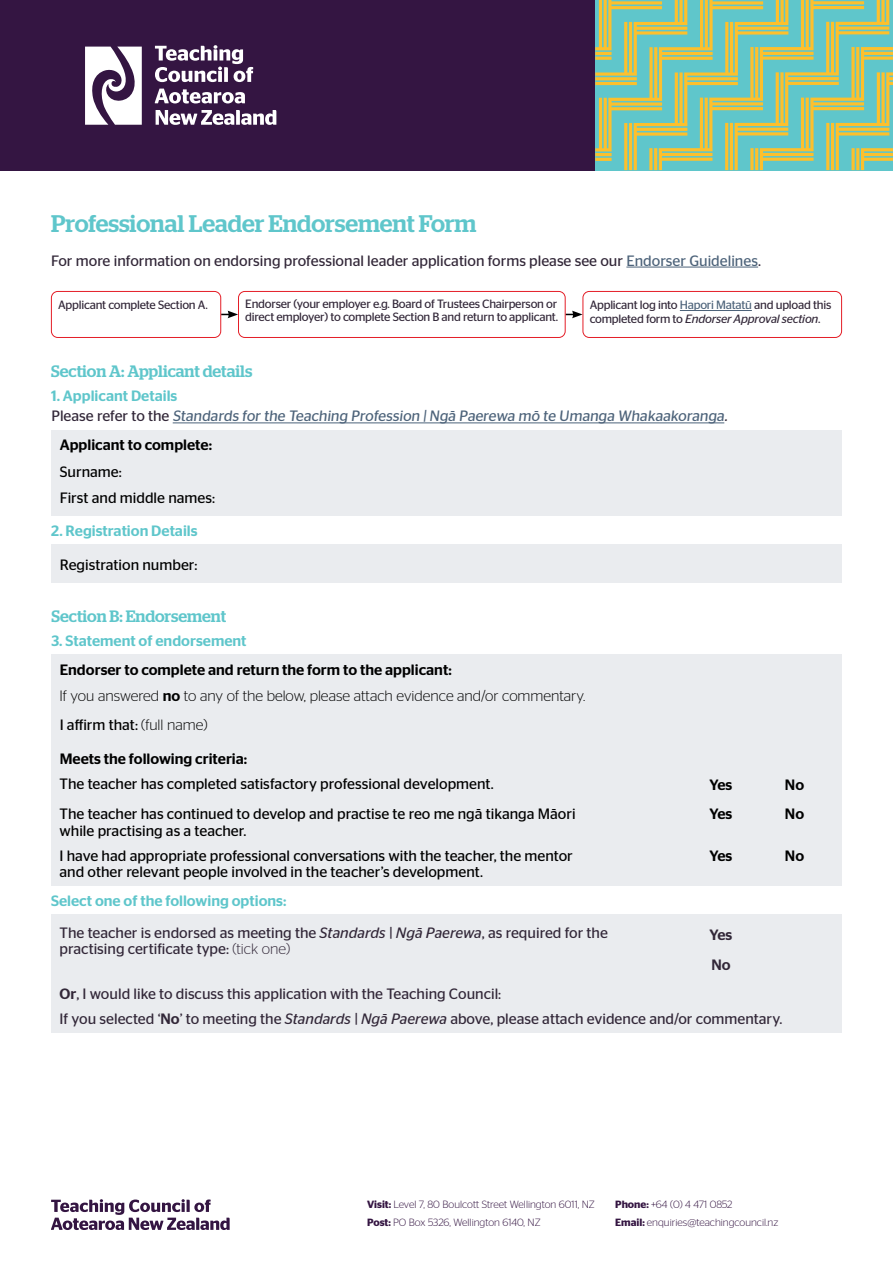
<style>
.page{position:relative;width:893px;height:1263px;background:#fff}
.page>*{position:absolute;margin:0;border:0;box-sizing:border-box;transform-origin:0 0}
.t1{font:500 24px "Stag";letter-spacing:-.005em;color:#5fc6cb}
.t2{font:500 16.5px "Stag";color:#5fc6cb}
.t3{font:15px/31.5px "Stag Sans";color:#322738}
.t4{font:15px/16.5px "Stag Sans";color:#000}
.t5{font:500 15px "Stag Sans";color:#000}
.t6{font:15px "Stag Sans";color:#4d637a}
.t7{font:300 15px "Stag Sans";color:#000}
.t8{font:500 15px "Stag Sans";color:#5fc6cb}
.t9{font:500 15px/29.7px "Stag Sans";color:#322738}
.t10{font:12px/13.5px "Stag Sans";letter-spacing:-.02em;color:#322738}
.t11{font:300 10.5px/18px "Stag Sans";color:#341542}
.s1{color:#4d637a}
.s2{font-style:italic}
.s3{color:#322738}
.s4{font-weight:500}
.s5{font-weight:300}
.s6{font-weight:500;color:#5fc6cb}
.s7{font-weight:600}
</style>
<div class="page">
<div style="left:51px;top:430px;width:791px;height:86px;background:#eaecef"></div>
<div style="left:51px;top:655px;width:791px;height:231px;background:#eaecef"></div>
<div style="left:51px;top:915px;width:791px;height:118px;background:#eaecef"></div>
<div style="left:51px;top:545px;width:791px;height:38px;background:#eaecef"></div>
<svg style="left:221px;top:311px;width:17px;height:7px"></svg>
<div style="left:51px;top:291px;width:170px;height:47px;border:1px solid #e41e27;border-radius:6px"></div>
<hr style="left:680px;top:310px;width:72px;height:1px;background:#4d637a">
<div style="left:583px;top:291px;width:259px;height:47px;border:1px solid #e41e27;border-radius:6px"></div>
<svg style="left:566px;top:311px;width:17px;height:7px"></svg>
<div style="left:238px;top:291px;width:328px;height:47px;border:1px solid #e41e27;border-radius:6px"></div>
<hr style="left:173px;top:422px;width:551px;height:1px;background:#4d637a">
<hr style="left:626px;top:267px;width:132px;height:1px;background:#4d637a">
<div style="left:0;top:0;width:595px;height:170px;background:#341542"></div>
<svg style="left:156px;top:110px;width:120px;height:15px"></svg>
<svg style="left:155px;top:89px;width:90px;height:14px"></svg>
<svg style="left:155px;top:45px;width:98px;height:37px"></svg>
<svg style="left:85px;top:47px;width:57px;height:78px"></svg>
<svg style="left:595px;top:0;width:298px;height:170px;fill:#5fc6cb"></svg>
<svg style="left:51px;top:1199px;width:179px;height:31px"></svg>
<h1 class="t1" style="left:51px;top:209px;width:427px">Professional Leader Endorsement Form</h1>
<p class="t3" style="left:51px;top:244px;width:712px">For more information on endorsing professional leader application forms please see our <span class="s1">Endorser Guidelines</span>.</p>
<p class="t10" style="left:245px;top:297px;width:315px">Endorser (your employer e.g. Board of Trustees Chairperson or direct employer) to complete Section B and return to applicant.</p>
<p class="t10" style="left:58px;top:298px;width:151px">Applicant complete Section A.</p>
<p class="t10" style="left:590px;top:298px;width:243px">Applicant log into <span class="s1">Hapori Matatū</span> and upload this completed form to <span class="s2">Endorser Approval section</span>.</p>
<p class="t2" style="left:51px;top:361px;width:203px">Section A: Applicant details</p>
<p class="t8" style="left:51px;top:387px;width:128px">1. Applicant Details</p>
<p class="t6" style="left:51px;top:408px;width:679px"><span class="s3">Please refer to the</span> Standards for the Teaching Profession | Ngā Paerewa mō te Umanga Whakaakoranga<span class="s3">.</span></p>
<p class="t5" style="left:60px;top:436px;width:154px">Applicant to complete:</p>
<p class="t4" style="left:60px;top:489px;width:157px">First and middle names:</p>
<p class="t4" style="left:60px;top:463px;width:64px">Surname:</p>
<p class="t8" style="left:51px;top:522px;width:148px">2. Registration Details</p>
<p class="t4" style="left:60px;top:556px;width:139px">Registration number:</p>
<p class="t2" style="left:51px;top:606px;width:176px">Section B: Endorsement</p>
<p class="t8" style="left:51px;top:632px;width:197px">3. Statement of endorsement</p>
<p class="t5" style="left:60px;top:661px;width:394px">Endorser to complete and return the form to the applicant:</p>
<p class="t7" style="left:60px;top:687px;width:527px">If you answered <span class="s4">no</span> to any of the below, please attach evidence and/or commentary.</p>
<p class="t4" style="left:60px;top:716px;width:149px">I affirm that: <span class="s5">(full name)</span></p>
<p class="t5" style="left:60px;top:750px;width:189px">Meets the following criteria:</p>
<p class="t4" style="left:60px;top:776px;width:436px">The teacher has completed satisfactory professional development.</p>
<p class="t5" style="left:709px;top:776px;width:25px">Yes</p>
<p class="t5" style="left:785px;top:776px;width:21px">No</p>
<p class="t4" style="left:60px;top:805px;width:518px">The teacher has continued to develop and practise te reo me ngā tikanga Māori while practising as a teacher.</p>
<p class="t5" style="left:709px;top:805px;width:25px">Yes</p>
<p class="t5" style="left:785px;top:805px;width:21px">No</p>
<p class="t4" style="left:60px;top:847px;width:515px">I have had appropriate professional conversations with the teacher, the mentor and other relevant people involved in the teacher’s development.</p>
<p class="t5" style="left:709px;top:847px;width:25px">Yes</p>
<p class="t5" style="left:785px;top:847px;width:21px">No</p>
<p class="t3" style="left:60px;top:885px;width:550px;text-indent:-9px"><span class="s6">Select one of the following options:<br></span>The teacher is endorsed as meeting the <span class="s2">Standards | Ngā Paerewa</span>, as required for the</p>
<p class="t3" style="left:60px;top:933px;width:232px">practising certificate type: <span class="s5">(tick one)</span></p>
<p class="t3" style="left:60px;top:981px;width:724px;line-height:25.2px"><span class="s4">Or</span>, I would like to discuss this application with the Teaching Council:<br>If you selected ‘<span class="s4">No</span>’ to meeting the <span class="s2">Standards | Ngā Paerewa</span> above, please attach evidence and/or commentary.</p>
<p class="t9" style="left:709px;top:920px;width:25px">Yes<br>No</p>
<p class="t11" style="left:367px;top:1195px;width:229px"><span class="s7">Visit:</span> Level 7, 80 Boulcott Street Wellington 6011, NZ<br><span class="s7">Post:</span> PO Box 5326, Wellington 6140, NZ</p>
<p class="t11" style="left:615px;top:1195px;width:165px"><span class="s7">Phone:</span> +64 (0) 4 471 0852<br><span class="s7">Email:</span> enquiries@teachingcouncil.nz</p>
</div>
